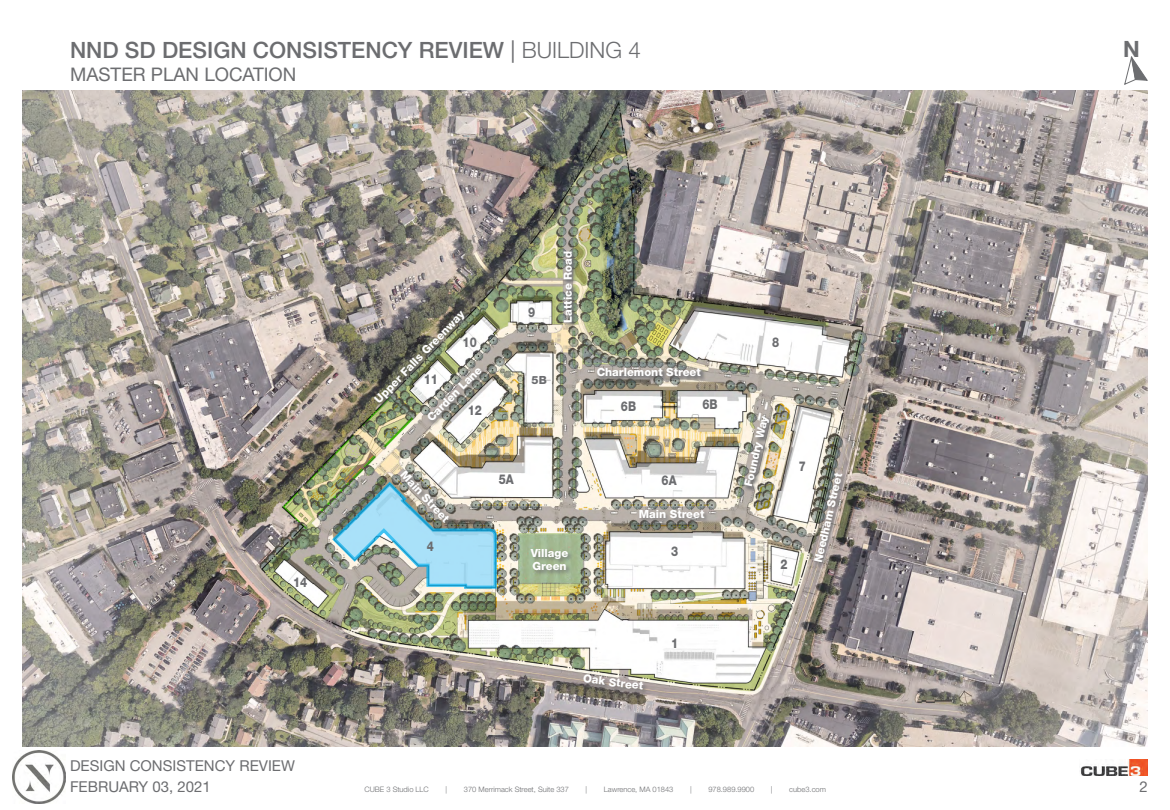
<style>
.page{position:relative;width:1170px;height:810px;background:#fff}
.page>*{position:absolute;margin:0;border:0;box-sizing:border-box;transform-origin:0 0}
.t1{font:500 22.5px "Helvetica Neue";color:#6c6d70}
.t2{font:700 22.5px "Helvetica Neue";color:#6c6d70}
.t3{font:18.75px "Helvetica Neue";color:#6c6d70}
.t4{font:15px "Helvetica Neue";color:#6c6d70}
.t5{font:800 13.5px "Helvetica Neue";color:#6c6d70;scale:.83 1}
.t6{font:800 11.25px/13.5px "Helvetica Neue";color:#fff}
.t7{font:800 11.25px "Helvetica Neue";color:#6c6d70}
.t8{font:300 7.5px "Helvetica Neue";color:#6c6d70}
.s1{font-weight:400}
.s2{font-weight:300}
</style>
<div class="page">
<img style="left:22px;top:90px;width:1126px;height:656px">
<img style="left:332px;top:481px;width:165px;height:108px">
<img style="left:13px;top:751px;width:52px;height:52px">
<img style="left:1080px;top:759px;width:68px;height:17px">
<svg style="left:1124px;top:56px;width:24px;height:29px"></svg>
<div style="left:596px;top:367px;width:110px;height:15px;background:#6c6d70;opacity:.75"></div>
<div style="left:813px;top:472px;width:35px;height:96px;background:#6c6d70;opacity:.75"></div>
<div style="left:639px;top:509px;width:71px;height:15px;background:#6c6d70;opacity:.75"></div>
<div style="left:400px;top:470px;width:55px;height:59px;background:#6c6d70;opacity:.75"></div>
<div style="left:583px;top:674px;width:66px;height:22px;background:#6c6d70;opacity:.75"></div>
<div style="left:373px;top:310px;width:97px;height:98px;background:#6c6d70;opacity:.75"></div>
<div style="left:530px;top:548px;width:44px;height:28px;background:#6c6d70;opacity:.75"></div>
<div style="left:744px;top:415px;width:31px;height:77px;background:#6c6d70;opacity:.75"></div>
<div style="left:563px;top:251px;width:15px;height:77px;background:#6c6d70;opacity:.75"></div>
<div style="left:427px;top:367px;width:60px;height:59px;background:#6c6d70;opacity:.75"></div>
<h1 class="t1" style="left:70px;top:37px;width:572px">NND SD DESIGN CONSISTENCY REVIEW <span class="s1">|</span> <span class="s2">BUILDING 4</span></h1>
<p class="t3" style="left:70px;top:63px;width:228px">MASTER PLAN LOCATION</p>
<p class="t5" style="left:293px;top:574px;width:19px">14</p>
<h3 class="t4" style="left:70px;top:757px;width:226px">DESIGN CONSISTENCY REVIEW</h3>
<h3 class="t4" style="left:70px;top:778px;width:142px">FEBRUARY 03, 2021</h3>
<p class="t6" style="left:372px;top:396px;width:125px;rotate:-46deg">Upper Falls Greenway</p>
<p class="t5" style="left:463px;top:334px;width:19px">10</p>
<p class="t6" style="left:424px;top:414px;width:73px;rotate:-45deg">Carden Lane</p>
<p class="t5" style="left:424px;top:372px;width:19px">11</p>
<p class="t5" style="left:468px;top:402px;width:19px">12</p>
<p class="t5" style="left:528px;top:304px;width:10px">9</p>
<p class="t6" style="left:561px;top:323px;width:73px;rotate:-90deg">Lattice Road</p>
<p class="t7" style="left:532px;top:373px;width:17px">5B</p>
<p class="t6" style="left:597px;top:365px;width:106px">Charlemont Street</p>
<p class="t5" style="left:621px;top:398px;width:20px">6B</p>
<p class="t5" style="left:703px;top:396px;width:20px">6B</p>
<p class="t6" style="left:408px;top:468px;width:67px;rotate:47deg">Main Street</p>
<p class="t5" style="left:427px;top:538px;width:10px">4</p>
<p class="t5" style="left:499px;top:471px;width:20px">5A</p>
<p class="t5" style="left:662px;top:473px;width:20px">6A</p>
<p class="t6" style="left:531px;top:546px;width:39px">Village<br>Green</p>
<p class="t6" style="left:639px;top:507px;width:67px">Main Street</p>
<p class="t5" style="left:671px;top:544px;width:10px">3</p>
<p class="t5" style="left:772px;top:334px;width:10px">8</p>
<p class="t6" style="left:741px;top:485px;width:74px;rotate:-77deg">Foundry Way</p>
<p class="t5" style="left:781px;top:556px;width:10px">2</p>
<p class="t5" style="left:799px;top:458px;width:10px">7</p>
<p class="t6" style="left:811px;top:561px;width:93px;rotate:-77deg">Needham Street</p>
<p class="t6" style="left:584px;top:672px;width:62px;rotate:7deg">Oak Street</p>
<p class="t5" style="left:671px;top:635px;width:10px">1</p>
<p class="t8" style="left:364px;top:785px;width:66px">CUBE 3 Studio LLC</p>
<p class="t8" style="left:446px;top:785px;width:3px">|</p>
<p class="t8" style="left:464px;top:785px;width:106px">370 Merrimack Street, Suite 337</p>
<p class="t8" style="left:586px;top:785px;width:3px">|</p>
<p class="t8" style="left:604px;top:785px;width:71px">Lawrence, MA 01843</p>
<p class="t8" style="left:690px;top:785px;width:3px">|</p>
<p class="t8" style="left:708px;top:785px;width:47px">978.989.9900</p>
<p class="t8" style="left:771px;top:785px;width:3px">|</p>
<p class="t8" style="left:789px;top:785px;width:38px">cube3.com</p>
<h1 class="t2" style="left:1123px;top:35px;width:18px">N</h1>
<h3 class="t4" style="left:1139px;top:778px;width:10px">2</h3>
</div>
